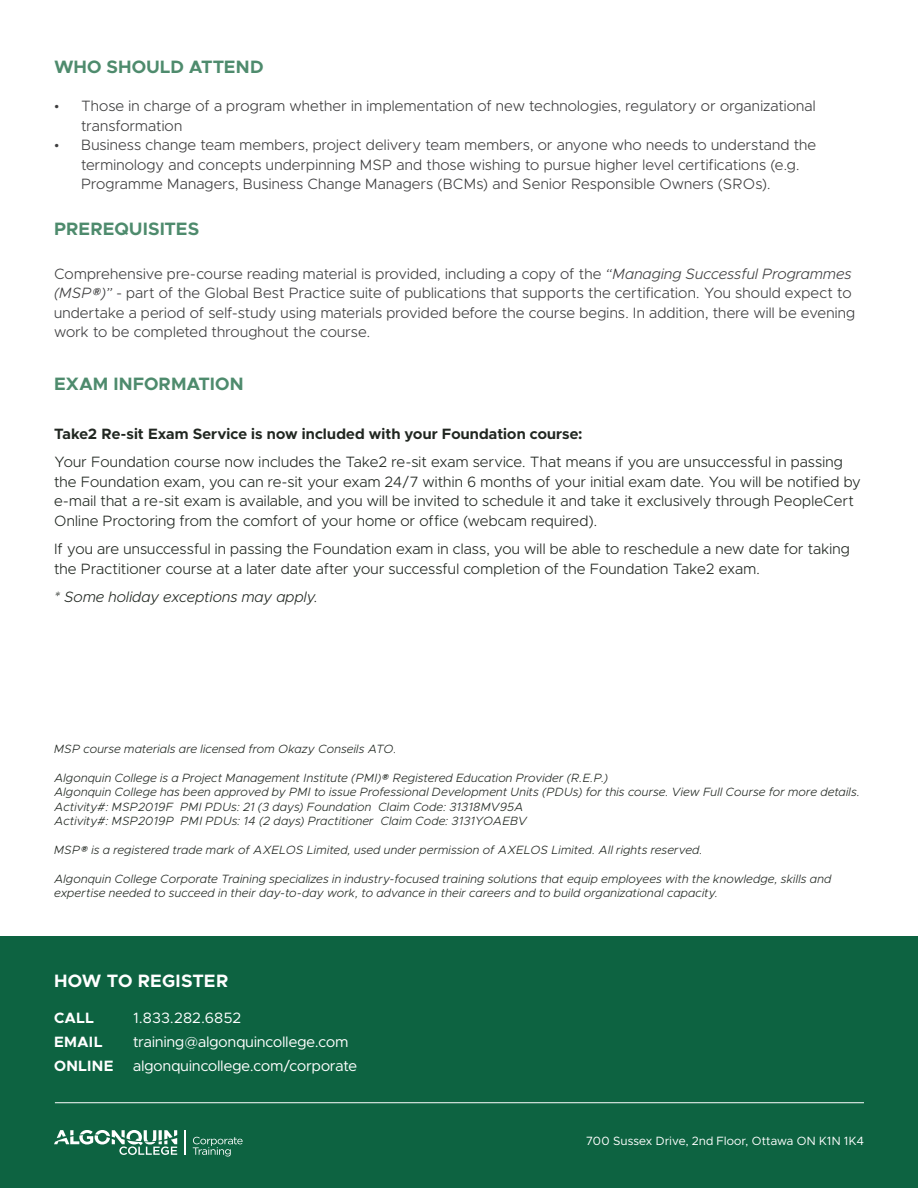
<style>
.page{position:relative;width:918px;height:1188px;background:#fff}
.page>*{position:absolute;margin:0;border:0;box-sizing:border-box;transform-origin:0 0}
.t1{font:700 18px "Metropolis";letter-spacing:.005em;color:#4e8b6d}
.t2{font:700 18px "Metropolis";letter-spacing:.01em;color:#fff}
.t3{font:300 15px/19.5px "Metropolis";letter-spacing:.015em;color:#3e3e3f}
.t4{font:300 15px/19.5px "Metropolis";letter-spacing:.01em;color:#212721}
.t5{font:15px/24px "Metropolis";letter-spacing:.015em;color:#fff}
.t6{font:700 15px "Metropolis";letter-spacing:.01em;color:#212721}
.t7{font:italic 300 15px "Metropolis";letter-spacing:.015em;color:#212721}
.t8{font:700 15px/24px "Metropolis";letter-spacing:.015em;color:#fff}
.t9{font:italic 300 12px "Metropolis";letter-spacing:.02em;color:#212721}
.t10{font:12px "Metropolis";letter-spacing:.02em;color:#fff}
.s1{font-style:italic}
</style>
<div class="page">
<div style="left:0;top:936px;width:918px;height:252px;background:#0d6341"></div>
<svg style="left:54px;top:1130px;width:123px;height:25px"></svg>
<svg style="left:193px;top:1137px;width:50px;height:19px"></svg>
<svg style="left:185px;top:1130px;width:1px;height:25px"></svg>
<hr style="left:55px;top:1102px;width:809px;height:1px;background:#fff">
<h4 class="t1" style="left:54px;top:55px;width:211px">WHO SHOULD ATTEND</h4>
<p class="t3" style="left:81px;top:96px;width:736px;text-indent:-27px">• Those in charge of a program whether in implementation of new technologies, regulatory or organizational transformation</p>
<p class="t3" style="left:81px;top:135px;width:737px;text-indent:-27px">• Business change team members, project delivery team members, or anyone who needs to understand the terminology and concepts underpinning MSP and those wishing to pursue higher level certifications (e.g.<br>Programme Managers, Business Change Managers (BCMs) and Senior Responsible Owners (SROs).</p>
<h4 class="t1" style="left:54px;top:218px;width:147px">PREREQUISITES</h4>
<h4 class="t3" style="left:54px;top:264px;width:803px">Comprehensive pre-course reading material is provided, including a copy of the <span class="s1">“Managing Successful Programmes (MSP®)”</span> - part of the Global Best Practice suite of publications that supports the certification. You should expect to undertake a period of self-study using materials provided before the course begins. In addition, there will be evening work to be completed throughout the course.</h4>
<h4 class="t1" style="left:54px;top:372px;width:191px">EXAM INFORMATION</h4>
<p class="t6" style="left:54px;top:424px;width:530px">Take2 Re-sit Exam Service is now included with your Foundation course:</p>
<p class="t4" style="left:54px;top:452px;width:808px">Your Foundation course now includes the Take2 re-sit exam service. That means if you are unsuccessful in passing the Foundation exam, you can re-sit your exam 24/7 within 6 months of your initial exam date. You will be notified by e-mail that a re-sit exam is available, and you will be invited to schedule it and take it exclusively through PeopleCert Online Proctoring from the comfort of your home or office (webcam required).</p>
<p class="t4" style="left:54px;top:539px;width:797px">If you are unsuccessful in passing the Foundation exam in class, you will be able to reschedule a new date for taking the Practitioner course at a later date after your successful completion of the Foundation Take2 exam.</p>
<p class="t7" style="left:54px;top:588px;width:265px">* Some holiday exceptions may apply.</p>
<p class="t9" style="left:54px;top:742px;width:344px">MSP course materials are licensed from Okazy Conseils ATO.</p>
<p class="t9" style="left:54px;top:770px;width:556px">Algonquin College is a Project Management Institute (PMI)® Registered Education Provider (R.E.P.)</p>
<p class="t9" style="left:54px;top:785px;width:807px">Algonquin College has been approved by PMI to issue Professional Development Units (PDUs) for this course. View Full Course for more details.</p>
<p class="t9" style="left:54px;top:799px;width:471px">Activity#: MSP2019F PMI PDUs: 21 (3 days) Foundation Claim Code: 31318MV95A</p>
<p class="t9" style="left:54px;top:814px;width:474px">Activity#: MSP2019P PMI PDUs: 14 (2 days) Practitioner Claim Code: 3131YOAEBV</p>
<p class="t9" style="left:54px;top:842px;width:650px">MSP® is a registered trade mark of AXELOS Limited, used under permission of AXELOS Limited. All rights reserved.</p>
<p class="t9" style="left:54px;top:871px;width:779px">Algonquin College Corporate Training specializes in industry-focused training solutions that equip employees with the knowledge, skills and</p>
<p class="t9" style="left:54px;top:886px;width:665px">expertise needed to succeed in their day-to-day work, to advance in their careers and to build organizational capacity.</p>
<h1 class="t2" style="left:54px;top:969px;width:176px">HOW TO REGISTER</h1>
<p class="t8" style="left:54px;top:1006px;width:61px">CALL<br>EMAIL<br>ONLINE</p>
<p class="t5" style="left:133px;top:1006px;width:225px">1.833.282.6852 training@algonquincollege.com algonquincollege.com/corporate</p>
<p class="t10" style="left:586px;top:1133px;width:279px">700 Sussex Drive, 2nd Floor, Ottawa ON K1N 1K4</p>
</div>
